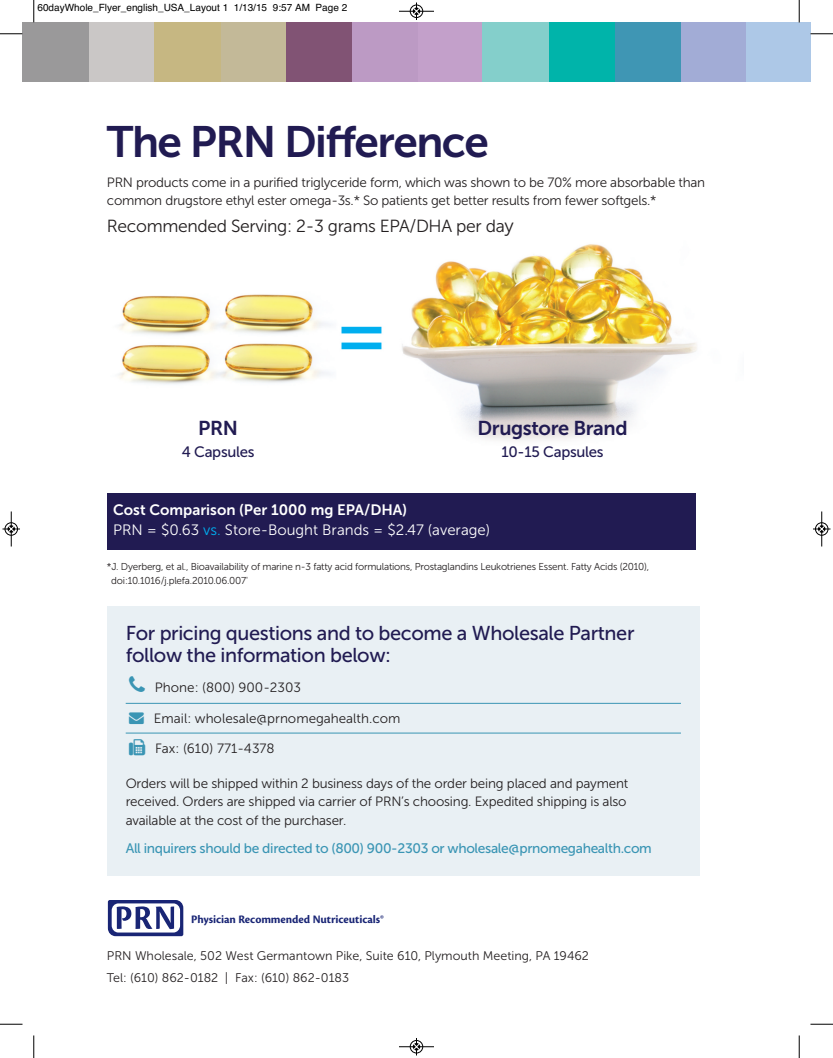
<style>
.page{position:relative;width:833px;height:1058px;background:#fff}
.page>*{position:absolute;margin:0;border:0;box-sizing:border-box;transform-origin:0 0}
.t1{font:43.75px "Museo Sans 700";letter-spacing:-.035em;color:#211b52}
.t2{font:20px/22.5px "Museo Sans 500";letter-spacing:-.02em;color:#211b52}
.t3{font:20px "Museo Sans 700";letter-spacing:-.02em;color:#211b52}
.t4{font:17.5px "Museo Sans 300";letter-spacing:-.02em;color:#231f20}
.t5{font:15px "Museo Sans 300";color:#fff}
.t6{font:15px "Museo Sans 700";color:#fff}
.t7{font:15px "Museo Sans 500";letter-spacing:-.02em;color:#211b52}
.t8{font:13.75px "Museo Sans 500";letter-spacing:-.025em;color:#3a95b4}
.t9{font:13.5px/18.8px "Museo Sans 300";letter-spacing:-.015em;color:#231f20}
.t10{font:12.5px/22.8px "Museo Sans 300";color:#231f20}
.t11{font:700 11.88px "Cronos Pro";letter-spacing:-.005em;color:#192575}
.t12{font:10px/14px "Museo Sans 300";letter-spacing:-.02em;color:#231f20}
.t13{font:10px "Helvetica";color:#000}
.s1{font-size:18.75px}
.s2{color:#00aeef}
.s3{color:#3a95b4}
</style>
<div class="page">
<div style="left:745px;top:23px;width:65px;height:58px;background:#adc8e7"></div>
<div style="left:679px;top:23px;width:67px;height:58px;background:#a2acd6"></div>
<div style="left:613px;top:23px;width:67px;height:58px;background:#3f96b4"></div>
<div style="left:416px;top:23px;width:67px;height:58px;background:#c3a0ca"></div>
<div style="left:351px;top:23px;width:66px;height:58px;background:#bc9ac4"></div>
<div style="left:285px;top:23px;width:67px;height:58px;background:#815374"></div>
<div style="left:548px;top:23px;width:66px;height:58px;background:#00b4aa"></div>
<div style="left:482px;top:23px;width:67px;height:58px;background:#84cfcb"></div>
<div style="left:88px;top:23px;width:67px;height:58px;background:#cac7c6"></div>
<div style="left:22px;top:23px;width:67px;height:58px;background:#9a999a"></div>
<div style="left:219px;top:23px;width:67px;height:58px;background:#c3b998"></div>
<div style="left:154px;top:23px;width:67px;height:58px;background:#c6b782"></div>
<svg style="left:108px;top:900px;width:75px;height:36px"></svg>
<img style="left:119px;top:244px;width:578px;height:197px">
<div style="left:107px;top:606px;width:592px;height:269px;background:#e9f0f4"></div>
<hr style="left:126px;top:703px;width:555px;height:1px;background:#3a95b4">
<hr style="left:126px;top:733px;width:555px;height:1px;background:#3a95b4">
<div style="left:107px;top:493px;width:588px;height:56px;background:#211b52"></div>
<svg style="left:33px;top:0;width:2px;height:22px"></svg>
<svg style="left:0;top:33px;width:22px;height:2px"></svg>
<svg style="left:798px;top:0;width:2px;height:22px"></svg>
<svg style="left:810px;top:33px;width:22px;height:2px"></svg>
<svg style="left:33px;top:1035px;width:2px;height:23px"></svg>
<svg style="left:0;top:1023px;width:22px;height:2px"></svg>
<svg style="left:798px;top:1035px;width:2px;height:23px"></svg>
<svg style="left:810px;top:1023px;width:22px;height:2px"></svg>
<hr style="left:399px;top:11px;width:35px;height:1px;background:#000">
<div style="left:410px;top:5px;width:13px;height:13px;border:1px solid #000;border-radius:50%"></div>
<svg style="left:413px;top:2px;width:6px;height:18px"></svg>
<hr style="left:399px;top:1046px;width:35px;height:1px;background:#000">
<div style="left:410px;top:1040px;width:13px;height:13px;border:1px solid #000;border-radius:50%"></div>
<svg style="left:413px;top:1038px;width:6px;height:17px"></svg>
<hr style="left:11px;top:511px;width:1px;height:35px;background:#000">
<div style="left:5px;top:522px;width:13px;height:13px;border:1px solid #000;border-radius:50%"></div>
<svg style="left:2px;top:526px;width:18px;height:6px"></svg>
<hr style="left:821px;top:511px;width:1px;height:35px;background:#000">
<div style="left:815px;top:522px;width:13px;height:13px;border:1px solid #000;border-radius:50%"></div>
<svg style="left:813px;top:526px;width:17px;height:6px"></svg>
<p class="t13" style="left:38px;top:2px;width:311px">60dayWhole_Flyer_english_USA_Layout 1 1/13/15 9:57 AM Page 2</p>
<h1 class="t1" style="left:107px;top:116px;width:383px">The PRN Difference</h1>
<p class="t9" style="left:107px;top:174px;width:599px;line-height:17.5px">PRN products come in a purified triglyceride form, which was shown to be 70% more absorbable than common drugstore ethyl ester omega-3s.* So patients get better results from fewer softgels.*</p>
<p class="t4" style="left:107px;top:216px;width:408px">Recommended Serving: 2-3 grams EPA/DHA per da<span class="s1">y</span></p>
<h2 class="t3" style="left:198px;top:416px;width:41px">PRN</h2>
<p class="t7" style="left:182px;top:443px;width:74px">4 Capsules</p>
<h2 class="t3" style="left:477px;top:416px;width:152px">Drugstore Brand</h2>
<p class="t7" style="left:501px;top:443px;width:103px">10-15 Capsules</p>
<p class="t6" style="left:113px;top:501px;width:295px">Cost Comparison (Per 1000 mg EPA/DHA)</p>
<p class="t5" style="left:113px;top:521px;width:378px">PRN = $0.63 <span class="s2">vs.</span> Store-Bought Brands = $2.47 (average)</p>
<p class="t12" style="left:111px;top:559px;width:539px;text-indent:-4px">*J. Dyerberg, et al., Bioavailability of marine n-3 fatty acid formulations, Prostaglandins Leukotrienes Essent. Fatty Acids (2010), doi:10.1016/j.plefa.2010.06.007'</p>
<h2 class="t2" style="left:126px;top:621px;width:510px">For pricing questions and to become a Wholesale Partner follow the information below:</h2>
<p class="t9" style="left:155px;top:678px;width:148px">Phone: (800) 900-2303</p>
<p class="t9" style="left:129px;top:708px;width:273px"><span class="s3">→</span> Email: wholesale@prnomegahealth.com</p>
<p class="t9" style="left:155px;top:739px;width:121px">Fax: (610) 771-4378</p>
<p class="t9" style="left:126px;top:773px;width:504px">Orders will be shipped within 2 business days of the order being placed and payment received. Orders are shipped via carrier of PRN’s choosing. Expedited shipping is also available at the cost of the purchaser.</p>
<p class="t8" style="left:126px;top:840px;width:527px">All inquirers should be directed to (800) 900-2303 or wholesale@prnomegahealth.com</p>
<p class="t11" style="left:191px;top:915px;width:194px">Physician Recommended Nutriceuticals®</p>
<p class="t10" style="left:107px;top:944px;width:483px">PRN Wholesale, 502 West Germantown Pike, Suite 610, Plymouth Meeting, PA 19462<br>Tel: (610) 862-0182 | Fax: (610) 862-0183</p>
</div>
